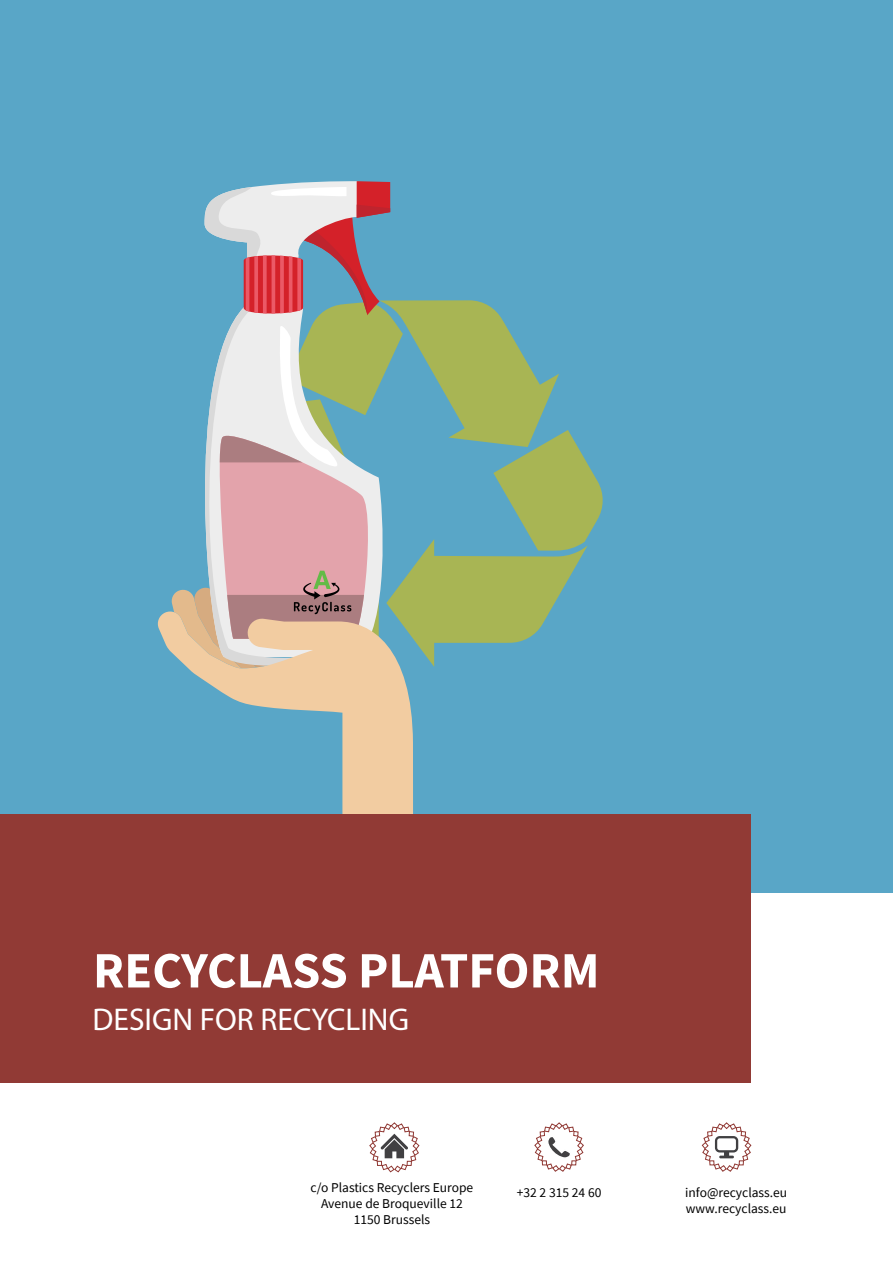
<style>
.page{position:relative;width:893px;height:1263px;background:#fff}
.page>*{position:absolute;margin:0;border:0;box-sizing:border-box;transform-origin:0 0}
.t1{font:700 51px "Source Sans Pro";color:#fff}
.t2{font:31.5px "Myriad Pro";color:#fff}
.t3{font:13.5px/16.2px "Source Sans Pro";color:#000;text-align:center}
</style>
<div class="page">
<div style="left:0;top:0;width:893px;height:893px;background:#59a6c7"></div>
<svg style="left:157px;top:611px;width:256px;height:203px"></svg>
<svg style="left:171px;top:181px;width:432px;height:487px"></svg>
<div style="left:0;top:814px;width:750px;height:269px;background:#913a35"></div>
<svg style="left:369px;top:1122px;width:51px;height:50px"></svg>
<svg style="left:534px;top:1122px;width:50px;height:50px"></svg>
<svg style="left:702px;top:1122px;width:50px;height:50px"></svg>
<h1 class="t1" style="left:93px;top:936px;width:508px">RECYCLASS PLATFORM</h1>
<h2 class="t2" style="left:93px;top:1000px;width:318px">DESIGN FOR RECYCLING</h2>
<p class="t3" style="left:311px;top:1179px;width:164px">c/o Plastics Recyclers Europe<br>Avenue de Broqueville 12<br>1150 Brussels</p>
<p class="t3" style="left:517px;top:1184px;width:86px">+32 2 315 24 60</p>
<p class="t3" style="left:685px;top:1184px;width:103px;text-align:left">info@recyclass.eu www.recyclass.eu</p>
</div>
